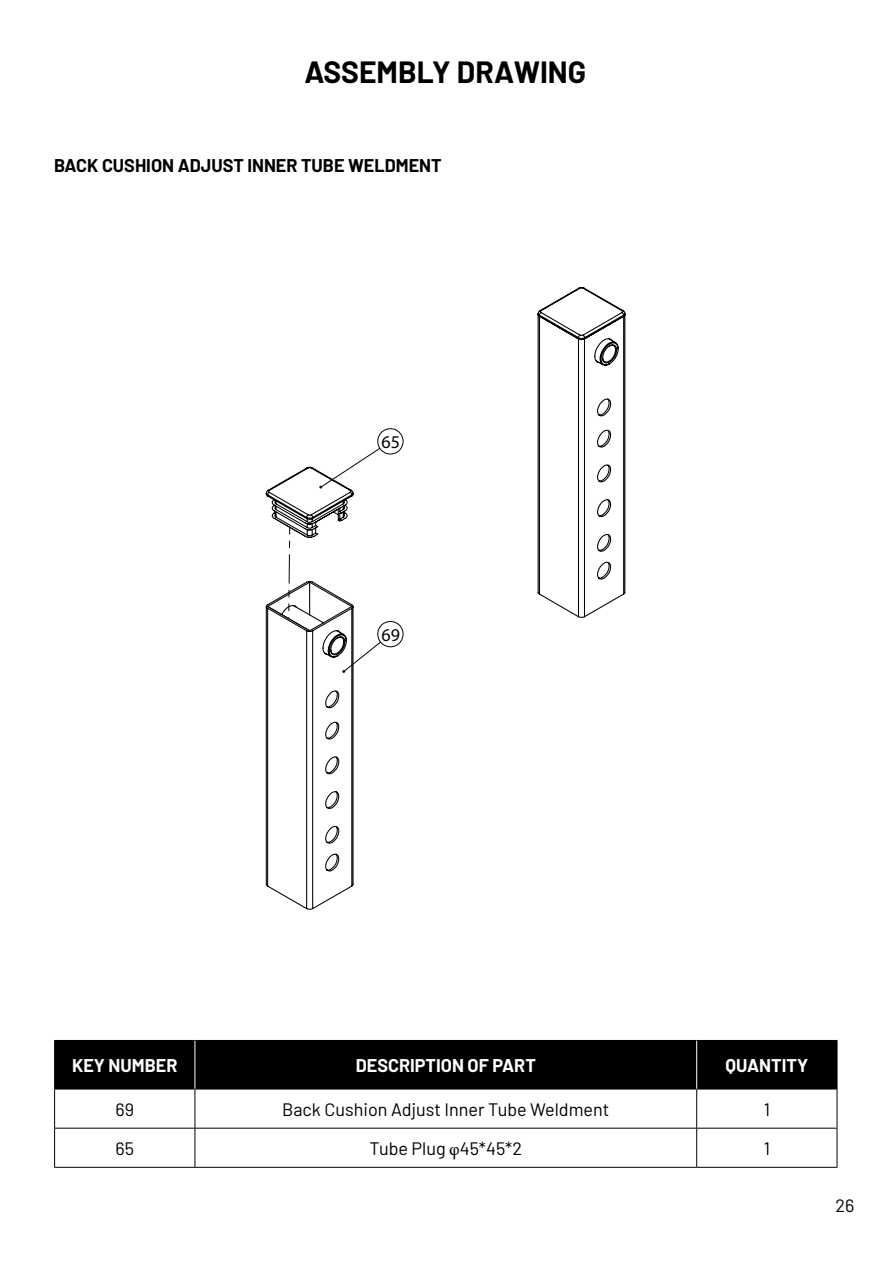
<style>
.page{position:relative;width:893px;height:1263px;background:#fff}
.page>*{position:absolute;margin:0;border:0;box-sizing:border-box;transform-origin:0 0}
.t1{font:700 30px "Barlow";color:#000}
.t2{font:18px "Barlow";color:#000}
.t3{font:700 18px "Barlow";color:#fff}
.t4{font:700 18px "Barlow";color:#000}
.t5{font:18px "Myriad Pro";color:#030303}
.s1{font-family:"Minion Pro"}
</style>
<div class="page">
<div style="left:55px;top:1041px;width:782px;height:48px;background:#000"></div>
<hr style="left:54px;top:1040px;width:141px;height:1px;background:#000">
<hr style="left:54px;top:1041px;width:1px;height:48px;background:#000">
<hr style="left:195px;top:1040px;width:502px;height:1px;background:#000">
<hr style="left:697px;top:1040px;width:140px;height:1px;background:#000">
<hr style="left:54px;top:1089px;width:141px;height:1px;background:#000">
<hr style="left:54px;top:1089px;width:1px;height:39px;background:#000">
<hr style="left:195px;top:1089px;width:502px;height:1px;background:#000">
<hr style="left:195px;top:1089px;width:1px;height:39px;background:#000">
<hr style="left:697px;top:1089px;width:140px;height:1px;background:#000">
<hr style="left:696px;top:1089px;width:1px;height:39px;background:#000">
<hr style="left:837px;top:1089px;width:1px;height:39px;background:#000">
<hr style="left:54px;top:1128px;width:141px;height:1px;background:#000">
<hr style="left:54px;top:1128px;width:1px;height:39px;background:#000">
<hr style="left:195px;top:1128px;width:502px;height:1px;background:#000">
<hr style="left:195px;top:1128px;width:1px;height:39px;background:#000">
<hr style="left:697px;top:1128px;width:140px;height:1px;background:#000">
<hr style="left:696px;top:1128px;width:1px;height:39px;background:#000">
<hr style="left:837px;top:1128px;width:1px;height:39px;background:#000">
<hr style="left:54px;top:1167px;width:141px;height:1px;background:#000">
<hr style="left:195px;top:1167px;width:502px;height:1px;background:#000">
<hr style="left:697px;top:1167px;width:140px;height:1px;background:#000">
<hr style="left:195px;top:1041px;width:1px;height:48px;background:#fff">
<hr style="left:696px;top:1041px;width:1px;height:48px;background:#fff">
<hr style="left:837px;top:1041px;width:1px;height:48px;background:#000">
<svg style="left:265px;top:428px;width:139px;height:482px"></svg>
<svg style="left:537px;top:287px;width:89px;height:331px"></svg>
<p class="t1" style="left:305px;top:50px;width:283px">ASSEMBLY DRAWING</p>
<p class="t4" style="left:54px;top:152px;width:389px">BACK CUSHION ADJUST INNER TUBE WELDMENT</p>
<p class="t5" style="left:382px;top:430px;width:20px">65</p>
<p class="t5" style="left:382px;top:623px;width:20px">69</p>
<p class="t3" style="left:72px;top:1052px;width:107px">KEY NUMBER</p>
<p class="t3" style="left:356px;top:1052px;width:182px">DESCRIPTION OF PART</p>
<p class="t3" style="left:726px;top:1052px;width:84px">QUANTITY</p>
<p class="t2" style="left:115px;top:1096px;width:20px">69</p>
<p class="t2" style="left:282px;top:1096px;width:329px">Back Cushion Adjust Inner Tube Weldment</p>
<p class="t2" style="left:764px;top:1096px;width:8px">1</p>
<p class="t2" style="left:116px;top:1136px;width:20px">65</p>
<p class="t2" style="left:370px;top:1136px;width:154px">Tube Plug <span class="s1">φ</span>45*45*2</p>
<p class="t2" style="left:764px;top:1136px;width:8px">1</p>
<p class="t2" style="left:835px;top:1192px;width:20px">26</p>
</div>
